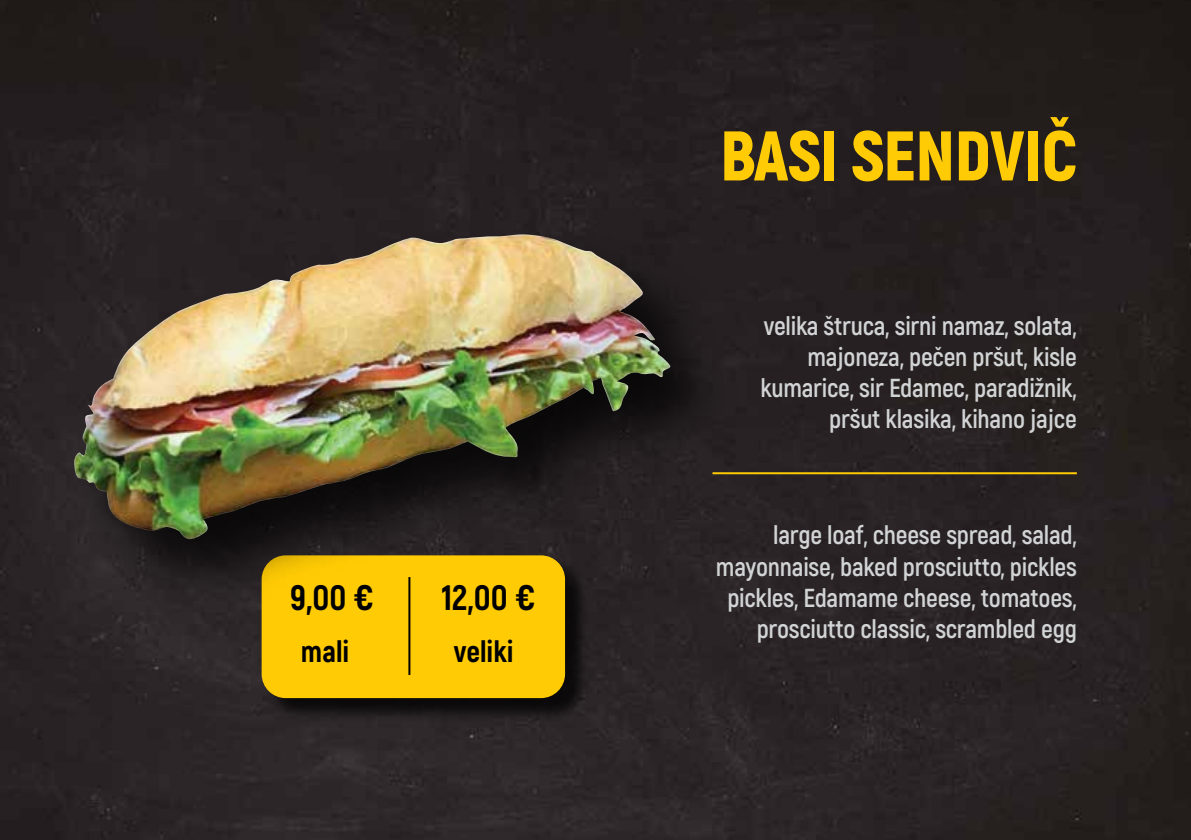
<style>
.page{position:relative;width:1191px;height:840px;background:#fff}
.page>*{position:absolute;margin:0;border:0;box-sizing:border-box;transform-origin:0 0}
.t1{font:900 70px "Akrobat";letter-spacing:-.01em;color:#ffcb05}
.t2{font:800 35.2px "Akrobat";color:#000}
.t3{font:800 30px "Akrobat";color:#000}
.t4{font:700 26px/31.2px "Akrobat";letter-spacing:-.01em;color:#d1d3d4;text-align:right}
</style>
<div class="page">
<img style="left:0;top:0;width:1191px;height:839px">
<hr style="left:712px;top:472px;width:365px;height:2px;background:#ffcb05">
<div style="left:265px;top:558px;width:325px;height:165px;background:#000;opacity:.75"></div>
<div style="left:262px;top:555px;width:303px;height:142px;background:#ffcb05;border-radius:24px"></div>
<hr style="left:408px;top:576px;width:2px;height:98px;background:#000">
<div style="left:70px;top:229px;width:670px;height:381px;background:#000;opacity:.75"></div>
<img style="left:74px;top:234px;width:596px;height:306px">
<h2 class="t2" style="left:290px;top:574px;width:85px">9,00 €</h2>
<h2 class="t2" style="left:441px;top:574px;width:95px">12,00 €</h2>
<p class="t3" style="left:301px;top:631px;width:50px">mali</p>
<p class="t3" style="left:454px;top:631px;width:61px">veliki</p>
<h1 class="t1" style="left:720px;top:110px;width:358px">BASI SENDVIČ</h1>
<p class="t4" style="left:760px;top:309px;width:318px">velika štruca, sirni namaz, solata, majoneza, pečen pršut, kisle kumarice, sir Edamec, paradižnik, pršut klasika, kihano jajce</p>
<p class="t4" style="left:716px;top:519px;width:362px">large loaf, cheese spread, salad, mayonnaise, baked prosciutto, pickles pickles, Edamame cheese, tomatoes, prosciutto classic, scrambled egg</p>
</div>
